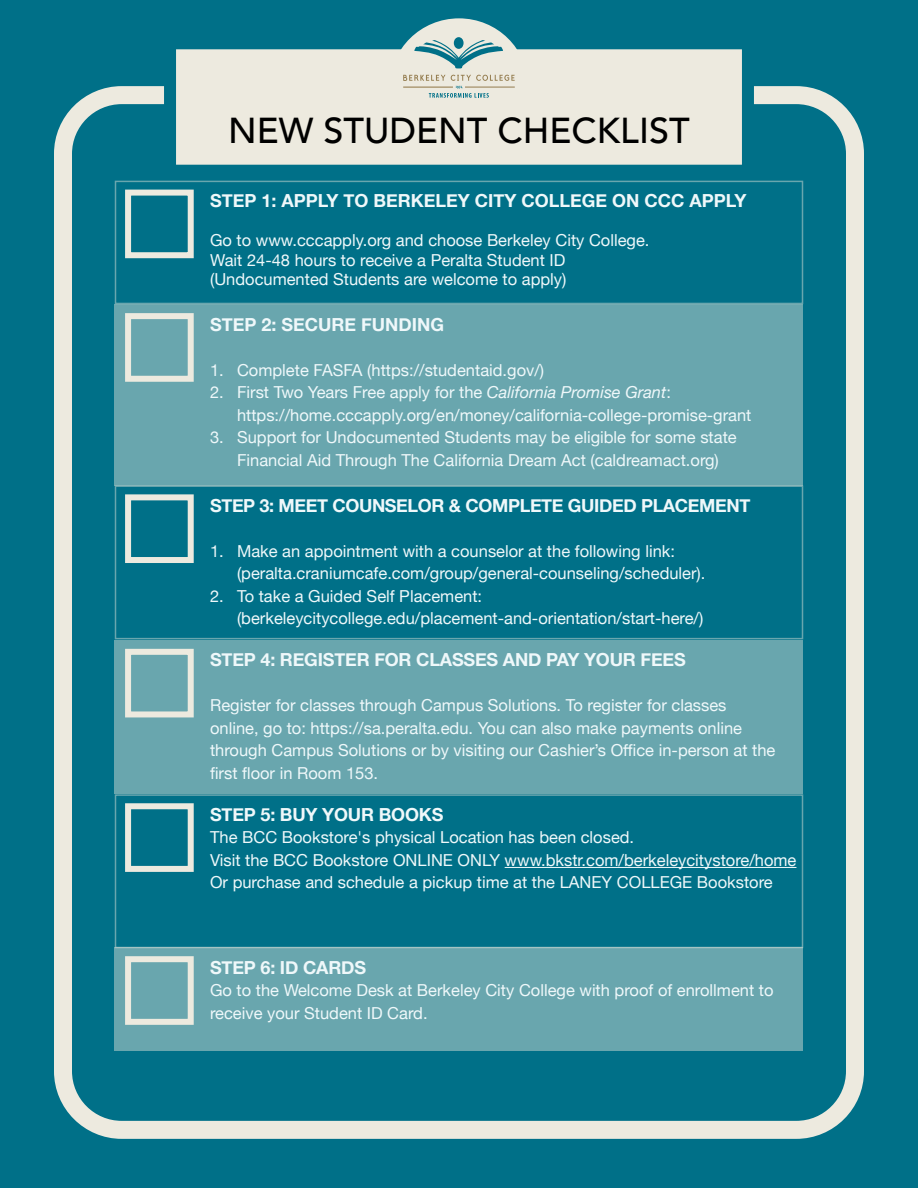
<style>
.page{position:relative;width:918px;height:1188px;background:#007088}
.page>*{position:absolute;margin:0;border:0;box-sizing:border-box;transform-origin:0 0}
.t1{font:500 36px "Avenir";color:#000}
.t2{font:700 18px "Helvetica Neue";letter-spacing:-.01em;color:#eff8fa}
.t3{font:16.5px/22.5px "Helvetica Neue";color:#eff8fa}
.s1{font-style:italic}
</style>
<div class="page">
<div style="left:54px;top:86px;width:810px;height:1053px;border:18px solid #edeadf;border-radius:59px"></div>
<svg style="left:158px;top:31px;width:602px;height:150px"></svg>
<div style="left:390px;top:18px;width:138px;height:136px;background:#edeadf;border-radius:50%"></div>
<div style="left:125px;top:190px;width:69px;height:68px;border:6px solid #edeadf"></div>
<div style="left:115px;top:304px;width:688px;height:182px;background:#69a6ae"></div>
<div style="left:125px;top:313px;width:69px;height:69px;border:6px solid #edeadf"></div>
<div style="left:125px;top:494px;width:69px;height:69px;border:6px solid #edeadf"></div>
<div style="left:115px;top:640px;width:688px;height:154px;background:#69a6ae"></div>
<div style="left:125px;top:649px;width:69px;height:68px;border:6px solid #edeadf"></div>
<div style="left:125px;top:803px;width:69px;height:69px;border:6px solid #edeadf"></div>
<hr style="left:505px;top:867px;width:291px;height:1px;background:#eff8fa">
<div style="left:115px;top:947px;width:688px;height:104px;background:#69a6ae"></div>
<div style="left:125px;top:956px;width:69px;height:69px;border:6px solid #edeadf"></div>
<svg style="left:414px;top:40px;width:89px;height:28px"></svg>
<div style="left:454px;top:37px;width:10px;height:12px;background:#007088;border-radius:50%"></div>
<svg style="left:403px;top:75px;width:112px;height:23px"></svg>
<h1 class="t1" style="left:228px;top:99px;width:463px">NEW STUDENT CHECKLIST</h1>
<p class="t2" style="left:210px;top:187px;width:538px">STEP 1: APPLY TO BERKELEY CITY COLLEGE ON CCC APPLY</p>
<p class="t3" style="left:210px;top:231px;width:441px;line-height:19.5px">Go to www.cccapply.org and choose Berkeley City College.<br>Wait 24-48 hours to receive a Peralta Student ID (Undocumented Students are welcome to apply)</p>
<p class="t2" style="left:210px;top:310px;width:236px">STEP 2: SECURE FUNDING</p>
<p class="t3" style="left:210px;top:360px;width:336px">1. Complete FASFA (https://studentaid.gov/)</p>
<p class="t3" style="left:237px;top:382px;width:516px;text-indent:-27px">2. First Two Years Free apply for the <span class="s1">California Promise Grant</span>: https://home.cccapply.org/en/money/california-college-promise-grant</p>
<p class="t3" style="left:210px;top:427px;width:528px;text-align:center">3. Support for Undocumented Students may be eligible for some state<br>Financial Aid Through The California Dream Act (caldreamact.org)</p>
<p class="t2" style="left:210px;top:491px;width:542px">STEP 3: MEET COUNSELOR &amp; COMPLETE GUIDED PLACEMENT</p>
<p class="t3" style="left:237px;top:541px;width:470px;text-indent:-27px">1. Make an appointment with a counselor at the following link: (peralta.craniumcafe.com/group/general-counseling/scheduler).</p>
<p class="t3" style="left:237px;top:586px;width:468px;text-indent:-27px">2. To take a Guided Self Placement: (berkeleycitycollege.edu/placement-and-orientation/start-here/)</p>
<p class="t2" style="left:210px;top:646px;width:477px">STEP 4: REGISTER FOR CLASSES AND PAY YOUR FEES</p>
<p class="t3" style="left:210px;top:695px;width:567px">Register for classes through Campus Solutions. To register for classes online, go to: https://sa.peralta.edu. You can also make payments online through Campus Solutions or by visiting our Cashier’s Office in-person at the first floor in Room 153.</p>
<p class="t2" style="left:210px;top:800px;width:235px">STEP 5: BUY YOUR BOOKS</p>
<p class="t3" style="left:210px;top:827px;width:588px">The BCC Bookstore's physical Location has been closed.<br>Visit the BCC Bookstore ONLINE ONLY www.bkstr.com/berkeleycitystore/home<br>Or purchase and schedule a pickup time at the LANEY COLLEGE Bookstore</p>
<p class="t2" style="left:210px;top:953px;width:158px">STEP 6: ID CARDS</p>
<p class="t3" style="left:210px;top:980px;width:565px">Go to the Welcome Desk at Berkeley City College with proof of enrollment to receive your Student ID Card.</p>
</div>
